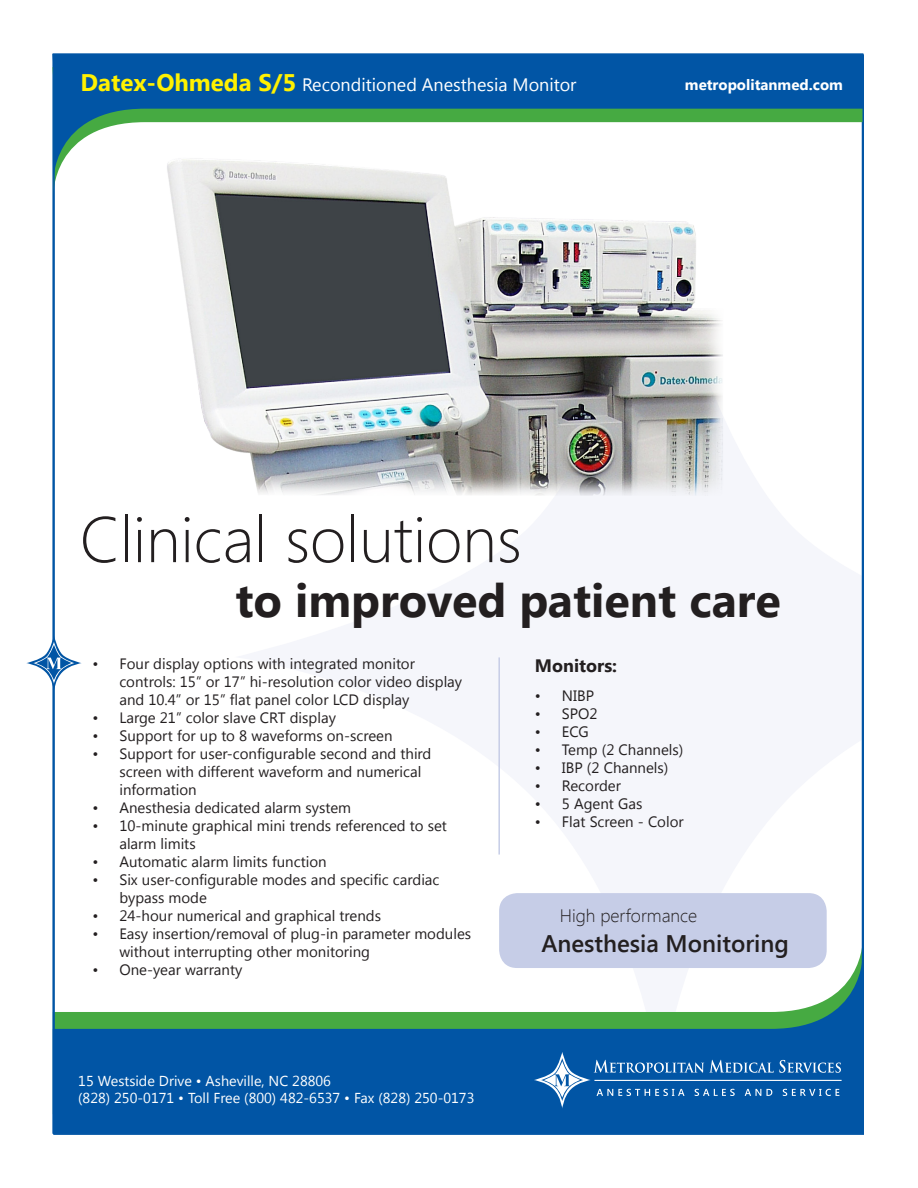
<style>
.page{position:relative;width:918px;height:1188px;background:#fff}
.page>*{position:absolute;margin:0;border:0;box-sizing:border-box;transform-origin:0 0}
.t1{font:300 64.35px "Segoe UI";color:#231f20}
.t2{font:700 46.8px "Segoe UI";color:#231f20}
.t3{font:600 24px "Segoe UI";color:#231f20}
.t4{font:18px "Segoe UI";color:#fff}
.t5{font:300 18px "Segoe UI";color:#231f20}
.t6{font:700 18px "Segoe UI";color:#231f20}
.SPEC_Bullets{font:15px/18px "Segoe UI";color:#231f20}
.Bullet2{font:15px "Segoe UI";color:#231f20}
.t7{font:700 15px "Segoe UI";color:#fff}
.t8{font:14.4px/17.2px "Segoe UI";color:#fff}
.s1{font-weight:700;font-size:24px;color:#fff101}
</style>
<div class="page">
<svg style="left:56px;top:954px;width:804px;height:177px;fill:#0155a5"></svg>
<hr style="left:594px;top:1080px;width:248px;height:1px;background:#fff">
<svg style="left:534px;top:1052px;width:307px;height:57px;background:#1f69af"></svg>
<svg style="left:52px;top:54px;width:811px;height:129px;fill:#0155a5"></svg>
<div style="left:499px;top:893px;width:328px;height:75px;background:#c6cde7;border-radius:18px"></div>
<svg style="left:26px;top:636px;width:56px;height:55px"></svg>
<hr style="left:498px;top:657px;width:2px;height:198px;background:#c6cde7">
<img style="left:153px;top:138px;width:585px;height:358px">
<p class="t4" style="left:81px;top:72px;width:497px"><span class="s1">Datex-Ohmeda S/5</span> Reconditioned Anesthesia Monitor</p>
<p class="t7" style="left:685px;top:74px;width:160px">metropolitanmed.com</p>
<p class="t1" style="left:80px;top:495px;width:444px">Clinical solutions</p>
<p class="t2" style="left:236px;top:567px;width:547px">to improved patient care</p>
<p class="SPEC_Bullets" style="left:119px;top:654px;width:344px;text-indent:-27px">• Four display options with integrated monitor controls: 15” or 17” hi-resolution color video display and 10.4” or 15” flat panel color LCD display</p>
<p class="SPEC_Bullets" style="left:92px;top:708px;width:245px">• Large 21” color slave CRT display</p>
<p class="SPEC_Bullets" style="left:92px;top:726px;width:302px">• Support for up to 8 waveforms on-screen</p>
<p class="SPEC_Bullets" style="left:119px;top:744px;width:314px;text-indent:-27px">• Support for user-configurable second and third screen with different waveform and numerical information</p>
<p class="SPEC_Bullets" style="left:92px;top:798px;width:260px">• Anesthesia dedicated alarm system</p>
<p class="SPEC_Bullets" style="left:119px;top:816px;width:329px;text-indent:-27px">• 10-minute graphical mini trends referenced to set alarm limits</p>
<p class="SPEC_Bullets" style="left:92px;top:852px;width:236px">• Automatic alarm limits function</p>
<p class="SPEC_Bullets" style="left:119px;top:870px;width:322px;text-indent:-27px">• Six user-configurable modes and specific cardiac bypass mode</p>
<p class="SPEC_Bullets" style="left:92px;top:906px;width:290px">• 24-hour numerical and graphical trends</p>
<p class="SPEC_Bullets" style="left:119px;top:924px;width:353px;text-indent:-27px">• Easy insertion/removal of plug-in parameter modules without interrupting other monitoring</p>
<p class="SPEC_Bullets" style="left:92px;top:960px;width:152px">• One-year warranty</p>
<p class="t8" style="left:78px;top:1071px;width:398px">15 Westside Drive • Asheville, NC 28806<br>(828) 250-0171 • Toll Free (800) 482-6537 • Fax (828) 250-0173</p>
<p class="t6" style="left:535px;top:653px;width:84px">Monitors:</p>
<p class="Bullet2" style="left:535px;top:685px;width:61px">• NIBP</p>
<p class="Bullet2" style="left:535px;top:703px;width:64px">• SPO2</p>
<p class="Bullet2" style="left:535px;top:721px;width:55px">• ECG</p>
<p class="Bullet2" style="left:535px;top:739px;width:150px">• Temp (2 Channels)</p>
<p class="Bullet2" style="left:535px;top:757px;width:135px">• IBP (2 Channels)</p>
<p class="Bullet2" style="left:535px;top:775px;width:88px">• Recorder</p>
<p class="Bullet2" style="left:535px;top:793px;width:109px">• 5 Agent Gas</p>
<p class="Bullet2" style="left:535px;top:811px;width:150px">• Flat Screen - Color</p>
<p class="t5" style="left:560px;top:903px;width:139px">High performance</p>
<p class="t3" style="left:541px;top:926px;width:249px">Anesthesia Monitoring</p>
</div>
